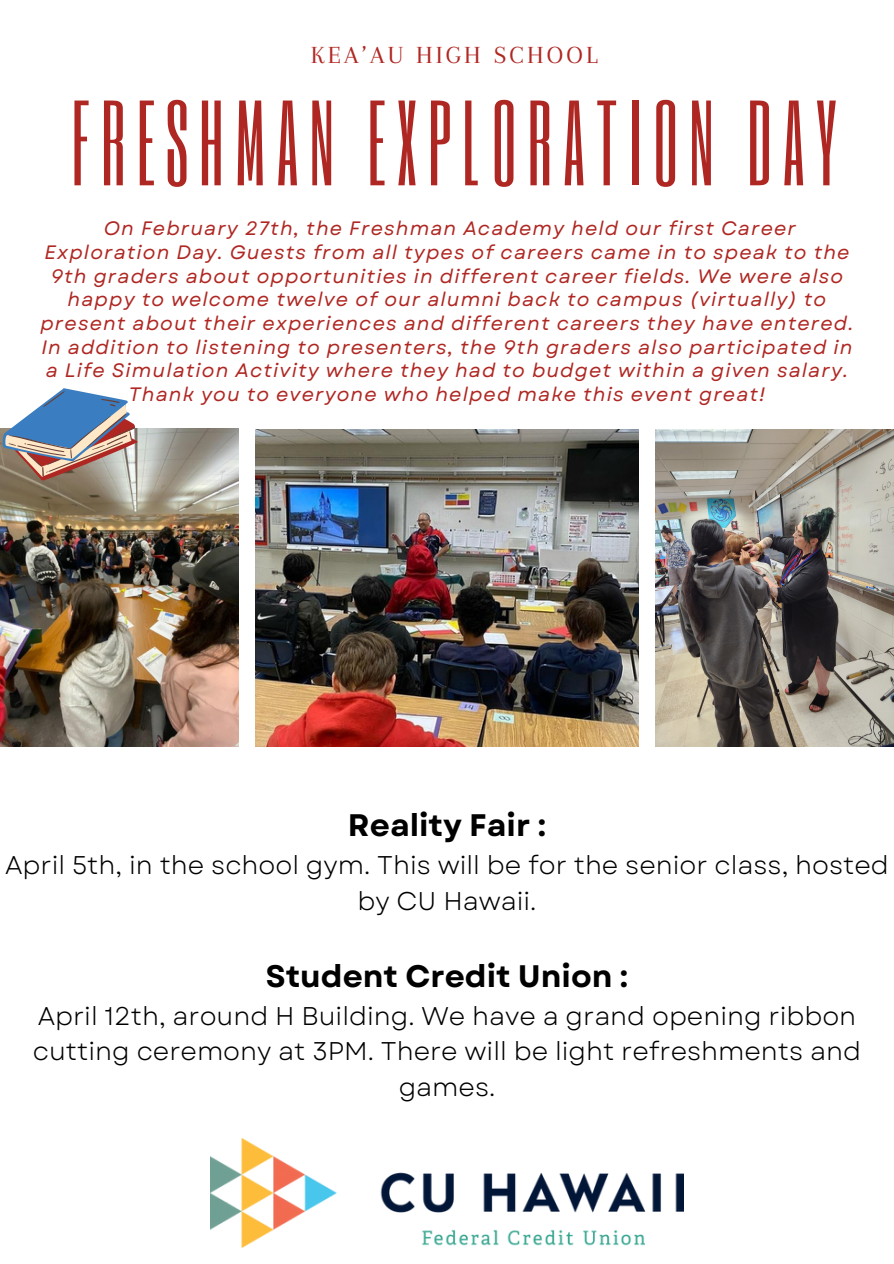
<style>
.page{position:relative;width:894px;height:1264px;background:#fff}
.page>*{position:absolute;margin:0;border:0;box-sizing:border-box;transform-origin:0 0}
.t1{font:100.35px "Six Caps";letter-spacing:.105em;color:#af2722}
.t2{font:700 31.05px "Garet";color:#000}
.t3{font:25.65px/35.8px "Garet";color:#000;text-align:center}
.t4{font:25.5px "Arapey";letter-spacing:.125em;color:#af2722}
.t5{font:italic 19.35px/23.7px "Garet";letter-spacing:.055em;color:#af2722;text-align:center}
</style>
<div class="page">
<img style="left:255px;top:429px;width:383px;height:318px">
<img style="left:655px;top:429px;width:238px;height:318px">
<img style="left:0;top:429px;width:238px;height:317px">
<svg style="left:3px;top:388px;width:134px;height:93px"></svg>
<img style="left:210px;top:1138px;width:473px;height:109px">
<h3 class="t4" style="left:311px;top:41px;width:288px">KEA’AU HIGH SCHOOL</h3>
<p class="t1" style="left:71px;top:74px;width:767px">FRESHMAN EXPLORATION DAY</p>
<h3 class="t5" style="left:40px;top:217px;width:814px">On February 27th, the Freshman Academy held our first Career Exploration Day. Guests from all types of careers came in to speak to the 9th graders about opportunities in different career fields. We were also happy to welcome twelve of our alumni back to campus (virtually) to present about their experiences and different careers they have entered.<br>In addition to listening to presenters, the 9th graders also participated in a Life Simulation Activity where they had to budget within a given salary.<br>Thank you to everyone who helped make this event great!</h3>
<p class="t2" style="left:348px;top:803px;width:199px">Reality Fair :</p>
<p class="t3" style="left:5px;top:847px;width:884px">April 5th, in the school gym. This will be for the senior class, hosted by CU Hawaii.</p>
<p class="t2" style="left:266px;top:953px;width:363px">Student Credit Union :</p>
<p class="t3" style="left:33px;top:997px;width:829px">April 12th, around H Building. We have a grand opening ribbon cutting ceremony at 3PM. There will be light refreshments and games.</p>
</div>
